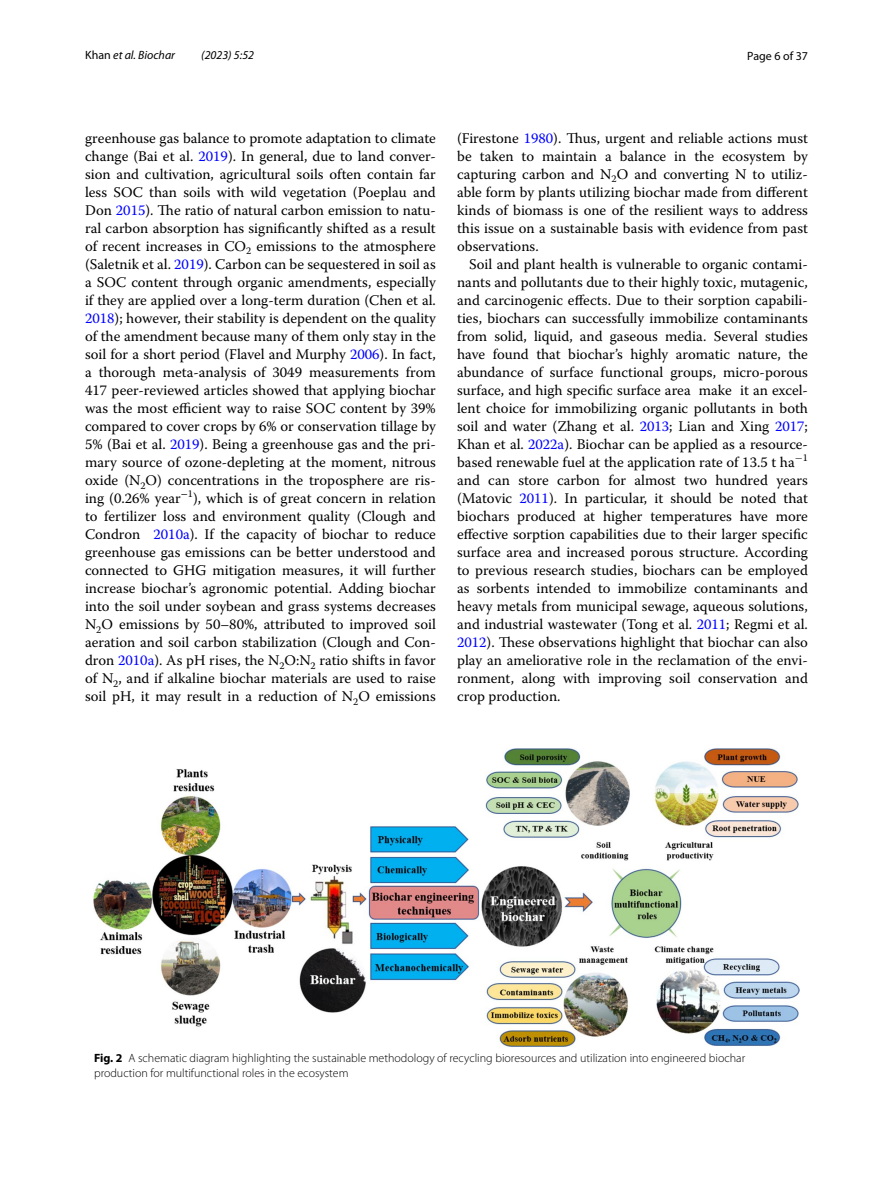
<style>
.page{position:relative;width:893px;height:1187px;background:#fff}
.page>*{position:absolute;margin:0;border:0;box-sizing:border-box;transform-origin:0 0}
.t1{font:14.7px/18px "Warnock Pro";color:#000;text-align:justify}
.t2{font:300 12px/15px "Myriad Pro";color:#000}
.t3{font:italic 12px "Myriad Pro";color:#000}
.t4{font:12px "Myriad Pro";color:#000}
.s1{font-style:normal}
.s2{color:#00f}
.s3{font-weight:700}
</style>
<div class="page">
<img style="left:94px;top:748px;width:705px;height:298px">
<p class="t3" style="left:85px;top:48px;width:92px"><span class="s1">Khan</span> et al. Biochar</p>
<p class="t3" style="left:201px;top:48px;width:54px">(2023) 5:52</p>
<p class="t4" style="left:747px;top:48px;width:62px">Page 6 of 37</p>
<p class="t1" style="left:85px;top:128px;width:352px">greenhouse gas balance to promote adaptation to climate change (Bai et al. <span class="s2">2019</span>). In general, due to land conver&shy;sion and cultivation, agricultural soils often contain far less SOC than soils with wild vegetation (Poeplau and Don <span class="s2">2015</span>). The ratio of natural carbon emission to natu&shy;ral carbon absorption has significantly shifted as a result of recent increases in CO<sub>2</sub> emissions to the atmosphere (Saletnik et al. <span class="s2">2019</span>). Carbon can be sequestered in soil as a SOC content through organic amendments, especially if they are applied over a long-term duration (Chen et al.<br><span class="s2">2018</span>); however, their stability is dependent on the quality of the amendment because many of them only stay in the soil for a short period (Flavel and Murphy <span class="s2">2006</span>). In fact, a thorough meta-analysis of 3049 measurements from 417 peer-reviewed articles showed that applying biochar was the most efficient way to raise SOC content by 39% compared to cover crops by 6% or conservation tillage by 5% (Bai et al. <span class="s2">2019</span>). Being a greenhouse gas and the pri&shy;mary source of ozone-depleting at the moment, nitrous oxide (N<sub>2</sub>O) concentrations in the troposphere are ris&shy;ing (0.26% year<sup>−</sup><sup>1</sup>), which is of great concern in relation to fertilizer loss and environment quality (Clough and Condron <span class="s2">2010a</span>). If the capacity of biochar to reduce greenhouse gas emissions can be better understood and connected to GHG mitigation measures, it will further increase biochar’s agronomic potential. Adding biochar into the soil under soybean and grass systems decreases N<sub>2</sub>O emissions by 50–80%, attributed to improved soil aeration and soil carbon stabilization (Clough and Con&shy;dron <span class="s2">2010a</span>). As pH rises, the N<sub>2</sub>O:N<sub>2</sub> ratio shifts in favor of N<sub>2</sub>, and if alkaline biochar materials are used to raise soil pH, it may result in a reduction of N<sub>2</sub>O emissions</p>
<p class="t1" style="left:457px;top:128px;width:352px">(Firestone <span class="s2">1980</span>). Thus, urgent and reliable actions must be taken to maintain a balance in the ecosystem by capturing carbon and N<sub>2</sub>O and converting N to utiliz&shy;able form by plants utilizing biochar made from different kinds of biomass is one of the resilient ways to address this issue on a sustainable basis with evidence from past observations.</p>
<p class="t1" style="left:457px;top:254px;width:352px;text-indent:12px">Soil and plant health is vulnerable to organic contami&shy;nants and pollutants due to their highly toxic, mutagenic, and carcinogenic effects. Due to their sorption capabili&shy;ties, biochars can successfully immobilize contaminants from solid, liquid, and gaseous media. Several studies have found that biochar’s highly aromatic nature, the abundance of surface functional groups, micro-porous surface, and high specific surface area make it an excel&shy;lent choice for immobilizing organic pollutants in both soil and water (Zhang et al. <span class="s2">2013</span>; Lian and Xing <span class="s2">2017</span>; Khan et al. <span class="s2">2022a</span>). Biochar can be applied as a resource&shy;based renewable fuel at the application rate of 13.5 t ha<sup>−</sup><sup>1 </sup>and can store carbon for almost two hundred years (Matovic <span class="s2">2011</span>). In particular, it should be noted that biochars produced at higher temperatures have more effective sorption capabilities due to their larger specific surface area and increased porous structure. According to previous research studies, biochars can be employed as sorbents intended to immobilize contaminants and heavy metals from municipal sewage, aqueous solutions, and industrial wastewater (Tong et al. <span class="s2">2011</span>; Regmi et al.<br><span class="s2">2012</span>). These observations highlight that biochar can also play an ameliorative role in the reclamation of the envi&shy;ronment, along with improving soil conservation and crop production.</p>
<p class="t2" style="left:94px;top:1050px;width:653px"><span class="s3">Fig. 2</span> A schematic diagram highlighting the sustainable methodology of recycling bioresources and utilization into engineered biochar production for multifunctional roles in the ecosystem</p>
</div>
